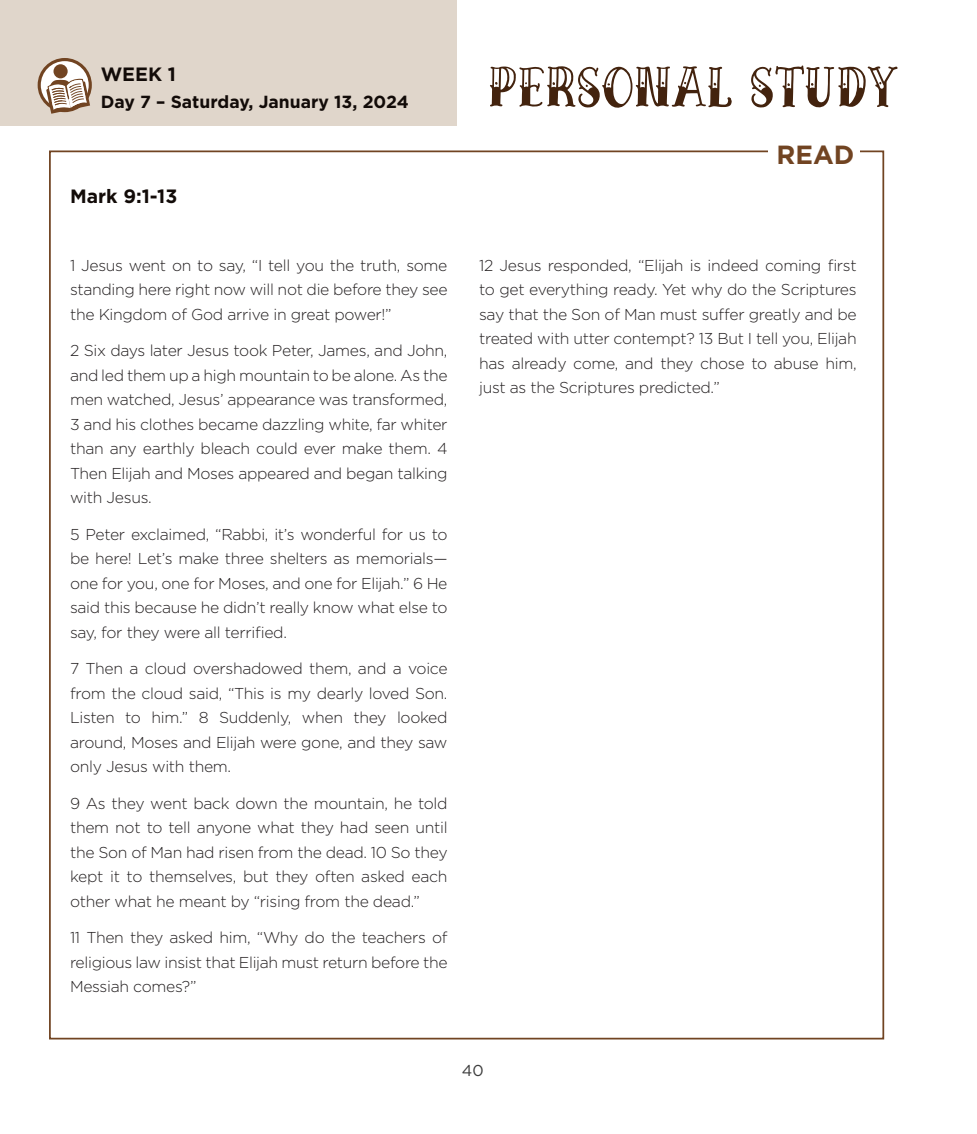
<style>
.page{position:relative;width:977px;height:1134px;background:#fff}
.page>*{position:absolute;margin:0;border:0;box-sizing:border-box;transform-origin:0 0}
.Main_Header{font:57.75px "Strong West";color:#43230e}
.Subhead{font:700 26.25px "Gotham";color:#714422}
.Subhead_2{font:700 19.25px "Gotham";color:#120b08}
.Subhead_2-2{font:700 17.5px "Gotham";color:#120b08}
.t1{font:300 15.75px/24.5px "Gotham";letter-spacing:-.02em;color:#231f20;text-align:justify}
.t2{font:15.75px "Gotham";color:#3c3c3c}
</style>
<div class="page">
<div style="left:0;top:0;width:457px;height:126px;background:#e0d6cb"></div>
<svg style="left:39px;top:60px;width:51px;height:51px"></svg>
<div style="left:38px;top:58px;width:54px;height:54px;border:3px solid #714422;border-radius:50%"></div>
<div style="left:53px;top:64px;width:15px;height:14px;background:#714422;border-radius:50%"></div>
<svg style="left:46px;top:79px;width:44px;height:35px"></svg>
<p class="Subhead_2" style="left:101px;top:61px;width:77px">WEEK 1</p>
<p class="Subhead_2-2" style="left:101px;top:90px;width:310px">Day 7 – Saturday, January 13, 2024</p>
<p class="Subhead_2" style="left:70px;top:184px;width:109px">Mark 9:1-13</p>
<p class="t1" style="left:70px;top:252px;width:379px">1 Jesus went on to say, “I tell you the truth, some standing here right now will not die before they see the Kingdom of God arrive in great power!”</p>
<p class="t1" style="left:70px;top:338px;width:379px">2 Six days later Jesus took Peter, James, and John, and led them up a high mountain to be alone. As the men watched, Jesus’ appearance was transformed, 3 and his clothes became dazzling white, far whiter than any earthly bleach could ever make them. 4<br>Then Elijah and Moses appeared and began talking with Jesus.</p>
<p class="t1" style="left:70px;top:521px;width:379px">5 Peter exclaimed, “Rabbi, it’s wonderful for us to be here! Let’s make three shelters as memorials— one for you, one for Moses, and one for Elijah.” 6 He said this because he didn’t really know what else to say, for they were all terrified.</p>
<p class="t1" style="left:70px;top:656px;width:379px">7 Then a cloud overshadowed them, and a voice from the cloud said, “This is my dearly loved Son.<br>Listen to him.” 8 Suddenly, when they looked around, Moses and Elijah were gone, and they saw only Jesus with them.</p>
<p class="t1" style="left:70px;top:790px;width:379px">9 As they went back down the mountain, he told them not to tell anyone what they had seen until the Son of Man had risen from the dead. 10 So they kept it to themselves, but they often asked each other what he meant by “rising from the dead.”</p>
<p class="t1" style="left:70px;top:925px;width:379px">11 Then they asked him, “Why do the teachers of religious law insist that Elijah must return before the Messiah comes?”</p>
<p class="Main_Header" style="left:488px;top:55px;width:411px">PERSONAL STUDY</p>
<p class="Subhead" style="left:776px;top:138px;width:79px">READ</p>
<p class="t1" style="left:479px;top:252px;width:379px">12 Jesus responded, “Elijah is indeed coming first to get everything ready. Yet why do the Scriptures say that the Son of Man must suffer greatly and be treated with utter contempt? 13 But I tell you, Elijah has already come, and they chose to abuse him, just as the Scriptures predicted.”</p>
<p class="t2" style="left:462px;top:1060px;width:23px">40</p>
</div>
